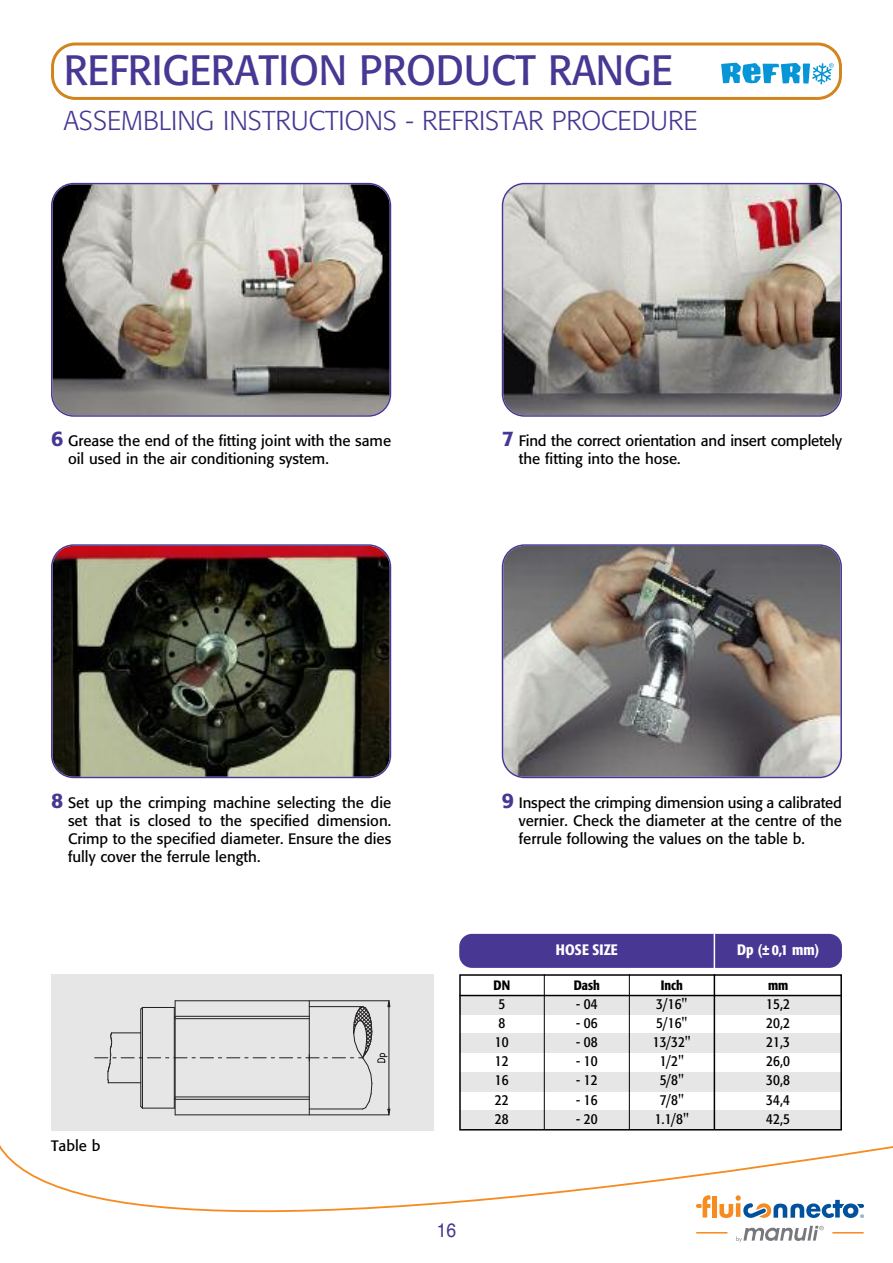
<style>
.page{position:relative;width:893px;height:1263px;background:#fff}
.page>*{position:absolute;margin:0;border:0;box-sizing:border-box;transform-origin:0 0}
.t1{font:42px "Formata";letter-spacing:-.005em;color:#483793;scale:.95 1}
.t2{font:300 27px "Formata";color:#483793}
.t3{font:19.5px "Helvetica";color:#483793;scale:.9 1}
.t4{font:15px/18px "Formata";color:#000}
.t5{font:condensed 15px "Formata";color:#000}
.t6{font:500 condensed 15px "Formata";letter-spacing:.01em;color:#fff}
.t7{font:500 condensed 13.5px "Formata";color:#000}
.s1{font-weight:500;font-size:21px;color:#483793}
</style>
<div class="page">
<svg style="left:51px;top:43px;width:791px;height:57px"></svg>
<svg style="left:0;top:1102px;width:893px;height:141px"></svg>
<hr style="left:712px;top:1195px;width:4px;height:22px;background:#f68b1f">
<svg style="left:696px;top:1195px;width:14px;height:22px"></svg>
<svg style="left:719px;top:1195px;width:145px;height:23px"></svg>
<hr style="left:832px;top:1232px;width:32px;height:1px;background:#f68b1f">
<hr style="left:696px;top:1232px;width:31px;height:1px;background:#f68b1f">
<svg style="left:736px;top:1226px;width:88px;height:16px"></svg>
<img style="left:51px;top:183px;width:340px;height:234px">
<img style="left:502px;top:183px;width:340px;height:234px">
<svg style="left:51px;top:544px;width:340px;height:234px;background:#534d41"></svg>
<svg style="left:502px;top:544px;width:340px;height:234px;background:#827e7c"></svg>
<div style="left:459px;top:995px;width:383px;height:20px;background:#e6e6e6"></div>
<div style="left:459px;top:1034px;width:383px;height:19px;background:#e6e6e6"></div>
<div style="left:459px;top:1072px;width:383px;height:19px;background:#e6e6e6"></div>
<div style="left:459px;top:1110px;width:383px;height:19px;background:#e6e6e6"></div>
<div style="left:459px;top:934px;width:383px;height:34px;background:#483793;border-radius:13px"></div>
<hr style="left:459px;top:995px;width:383px;height:1px;background:#000">
<hr style="left:544px;top:974px;width:1px;height:155px;background:#000">
<hr style="left:629px;top:974px;width:1px;height:155px;background:#000">
<hr style="left:714px;top:974px;width:1px;height:155px;background:#000">
<hr style="left:714px;top:933px;width:1px;height:36px;background:#fff">
<div style="left:51px;top:974px;width:383px;height:157px;background:#e6e6e6"></div>
<svg style="left:95px;top:1000px;width:295px;height:115px"></svg>
<div style="left:459px;top:974px;width:383px;height:156px;border:2px solid #000"></div>
<h1 class="t1" style="left:64px;top:44px;width:642px">REFRIGERATION PRODUCT RANGE</h1>
<h2 class="t2" style="left:64px;top:104px;width:635px">ASSEMBLING INSTRUCTIONS - REFRISTAR PROCEDURE</h2>
<p class="t4" style="left:68px;top:432px;width:325px;text-indent:-17px"><span class="s1">6</span> Grease the end of the fitting joint with the same oil used in the air conditioning system.</p>
<p class="t4" style="left:519px;top:432px;width:325px;text-indent:-17px"><span class="s1">7</span> Find the correct orientation and insert completely the fitting into the hose.</p>
<p class="t4" style="left:68px;top:793px;width:325px;text-align:justify;text-indent:-17px"><span class="s1">8</span> Set up the crimping machine selecting the die set that is closed to the specified dimension.<br>Crimp to the specified diameter. Ensure the dies fully cover the ferrule length.</p>
<p class="t4" style="left:519px;top:793px;width:325px;text-align:justify;text-indent:-17px"><span class="s1">9</span> Inspect the crimping dimension using a calibrated vernier. Check the diameter at the centre of the ferrule following the values on the table b.</p>
<p class="t6" style="left:556px;top:944px;width:63px">HOSE SIZE</p>
<p class="t6" style="left:737px;top:944px;width:83px">Dp (± 0,1 mm)</p>
<p class="t7" style="left:493px;top:980px;width:18px">DN</p>
<p class="t7" style="left:574px;top:980px;width:28px">Dash</p>
<p class="t7" style="left:661px;top:980px;width:24px">Inch</p>
<p class="t7" style="left:768px;top:980px;width:22px">mm</p>
<p class="t4" style="left:51px;top:1136px;width:51px">Table b</p>
<h3 class="t3" style="left:437px;top:1219px;width:23px">16</h3>
<p class="t5" style="left:498px;top:995px;width:8px">5</p>
<p class="t5" style="left:576px;top:995px;width:23px">- 04</p>
<p class="t5" style="left:656px;top:995px;width:33px">3/16"</p>
<p class="t5" style="left:766px;top:995px;width:25px">15,2</p>
<p class="t5" style="left:498px;top:1014px;width:8px">8</p>
<p class="t5" style="left:576px;top:1014px;width:23px">- 06</p>
<p class="t5" style="left:656px;top:1014px;width:33px">5/16"</p>
<p class="t5" style="left:766px;top:1014px;width:25px">20,2</p>
<p class="t5" style="left:495px;top:1033px;width:15px">10</p>
<p class="t5" style="left:576px;top:1033px;width:23px">- 08</p>
<p class="t5" style="left:653px;top:1033px;width:40px">13/32"</p>
<p class="t5" style="left:766px;top:1033px;width:25px">21,3</p>
<p class="t5" style="left:495px;top:1052px;width:15px">12</p>
<p class="t5" style="left:576px;top:1052px;width:23px">- 10</p>
<p class="t5" style="left:660px;top:1052px;width:26px">1/2"</p>
<p class="t5" style="left:766px;top:1052px;width:25px">26,0</p>
<p class="t5" style="left:495px;top:1071px;width:15px">16</p>
<p class="t5" style="left:576px;top:1071px;width:23px">- 12</p>
<p class="t5" style="left:660px;top:1071px;width:26px">5/8"</p>
<p class="t5" style="left:766px;top:1071px;width:25px">30,8</p>
<p class="t5" style="left:495px;top:1090px;width:15px">22</p>
<p class="t5" style="left:576px;top:1090px;width:23px">- 16</p>
<p class="t5" style="left:660px;top:1090px;width:26px">7/8"</p>
<p class="t5" style="left:766px;top:1090px;width:25px">34,4</p>
<p class="t5" style="left:495px;top:1110px;width:15px">28</p>
<p class="t5" style="left:576px;top:1110px;width:23px">- 20</p>
<p class="t5" style="left:655px;top:1110px;width:36px">1.1/8"</p>
<p class="t5" style="left:766px;top:1110px;width:25px">42,5</p>
</div>
